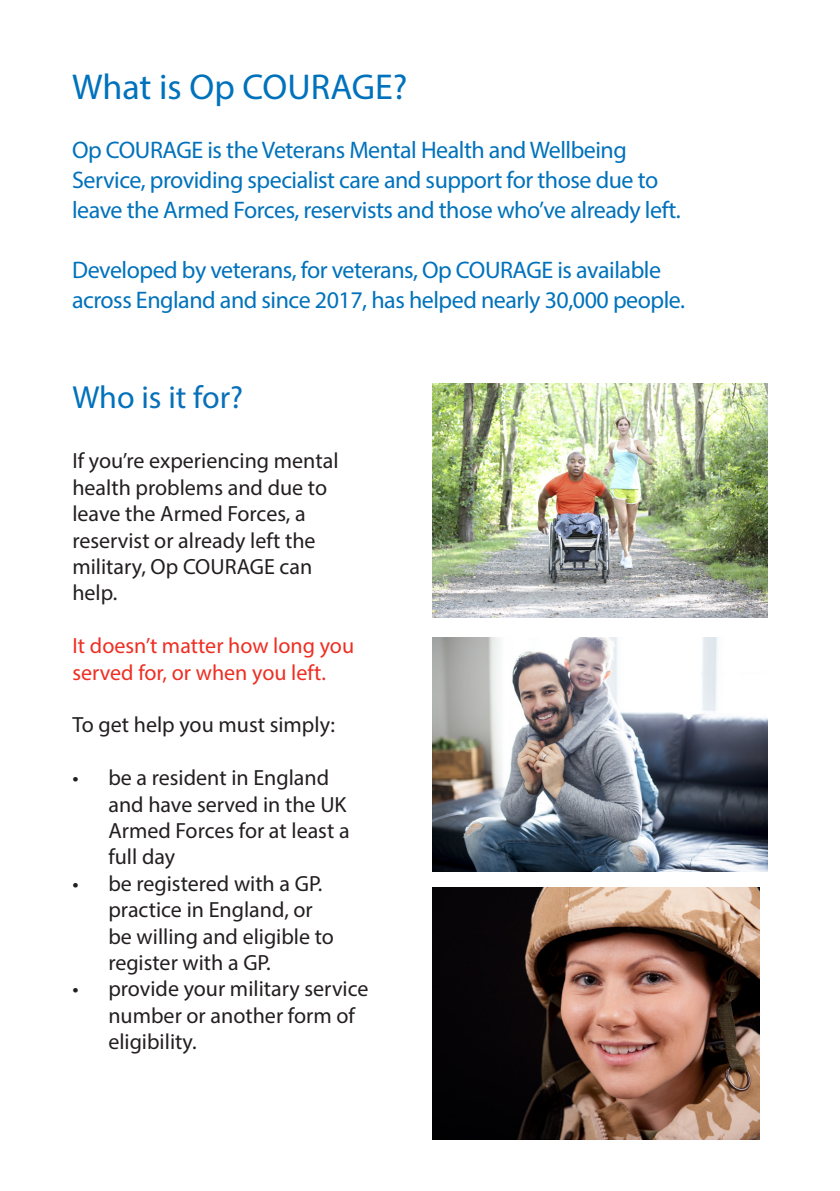
<style>
.page{position:relative;width:840px;height:1191px;background:#fff}
.page>*{position:absolute;margin:0;border:0;box-sizing:border-box;transform-origin:0 0}
.t1{font:36px "Myriad Pro";color:#0072bc}
.t2{font:32px "Myriad Pro";color:#0970b9}
.t3{font:24px/30px "Myriad Pro";letter-spacing:-.02em;color:#0072bc}
.t4{font:22px/26.4px "Myriad Pro";color:#231f20}
.t5{font:22px/26.4px "Myriad Pro";color:#ee2e22}
.s1{color:#0072bc}
</style>
<div class="page">
<img style="left:432px;top:887px;width:327px;height:252px">
<img style="left:432px;top:384px;width:335px;height:233px">
<img style="left:432px;top:637px;width:335px;height:234px">
<p class="t1" style="left:72px;top:65px;width:337px">What is Op COURAGE?</p>
<p class="t3" style="left:72px;top:134px;width:610px">Op COURAGE is the Veterans Mental Health and Wellbeing<br>Service, providing specialist care and support for those due to leave the Armed Forces, reservists and those who’ve already left.</p>
<p class="t3" style="left:72px;top:254px;width:614px">Developed by veterans, for veterans, Op COURAGE is available across England and since 2017, has helped nearly 30,000 people.</p>
<p class="t2" style="left:72px;top:378px;width:172px"><span class="s1">Who</span> is it for?</p>
<p class="t4" style="left:72px;top:447px;width:267px">If you’re experiencing mental health problems and due to leave the Armed Forces, a reservist or already left the military, Op COURAGE can help.</p>
<p class="t5" style="left:72px;top:632px;width:283px">It doesn’t matter how long you served for, or when you left.</p>
<p class="t4" style="left:72px;top:711px;width:264px">To get help you must simply:</p>
<p class="t4" style="left:108px;top:764px;width:242px;text-indent:-36px">• be a resident in England and have served in the UK<br>Armed Forces for at least a full day</p>
<p class="t4" style="left:108px;top:870px;width:227px;text-indent:-36px">• be registered with a GP. practice in England, or be willing and eligible to register with a GP.</p>
<p class="t4" style="left:108px;top:975px;width:261px;text-indent:-36px">• provide your military service number or another form of eligibility.</p>
</div>
